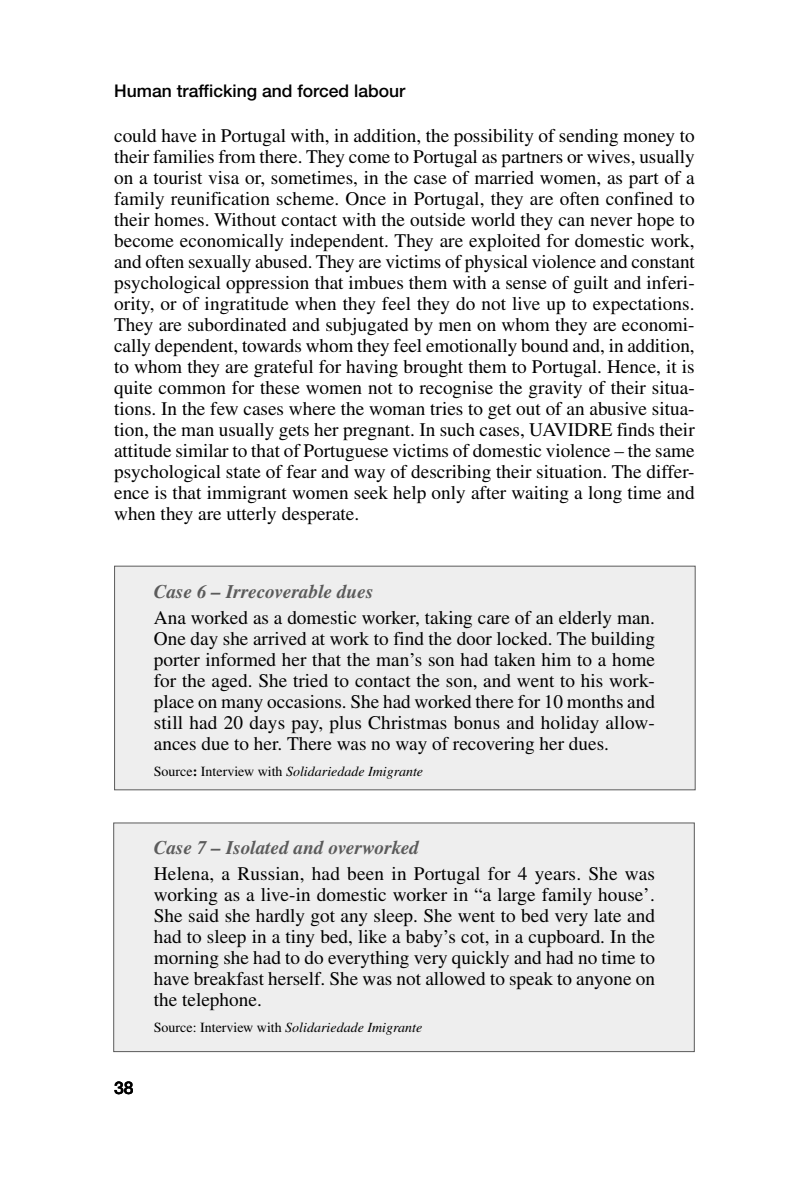
<style>
.page{position:relative;width:794px;height:1191px;background:#fff}
.page>*{position:absolute;margin:0;border:0;box-sizing:border-box;transform-origin:0 0}
.t1{font:19.25px/21px "Times";color:#000;text-align:justify}
.t2{font:italic 700 19.25px "Times";color:#5b5b5b}
.t3{font:500 17.5px "Helvetica Neue";color:#000}
.t4{font:italic 14px "Times";color:#000}
.s1{font-style:normal}
.s2{font-weight:700;font-style:normal}
</style>
<div class="page">
<div style="left:114px;top:823px;width:580px;height:228px;background:#eee"></div>
<div style="left:113px;top:822px;width:581px;height:230px;border:1px solid #5b5b5b"></div>
<div style="left:115px;top:566px;width:580px;height:224px;background:#eee"></div>
<div style="left:114px;top:566px;width:581px;height:224px;border:1px solid #5b5b5b"></div>
<p class="t3" style="left:114px;top:84px;width:293px">Human trafficking and forced labour</p>
<p class="t1" style="left:114px;top:127px;width:582px">could have in Portugal with, in addition, the possibility of sending money to their families from there. They come to Portugal as partners or wives, usually on a tourist visa or, sometimes, in the case of married women, as part of a family reunification scheme. Once in Portugal, they are often confined to their homes. Without contact with the outside world they can never hope to become economically independent. They are exploited for domestic work, and often sexually abused. They are victims of physical violence and constant psychological oppression that imbues them with a sense of guilt and inferi&shy;ority, or of ingratitude when they feel they do not live up to expectations.<br>They are subordinated and subjugated by men on whom they are economi&shy;cally dependent, towards whom they feel emotionally bound and, in addition, to whom they are grateful for having brought them to Portugal. Hence, it is quite common for these women not to recognise the gravity of their situa&shy;tions. In the few cases where the woman tries to get out of an abusive situa&shy;tion, the man usually gets her pregnant. In such cases, UAVIDRE finds their attitude similar to that of Portuguese victims of domestic violence – the same psychological state of fear and way of describing their situation. The differ&shy;ence is that immigrant women seek help only after waiting a long time and when they are utterly desperate.</p>
<p class="t2" style="left:154px;top:584px;width:221px">Case 6 – Irrecoverable dues</p>
<p class="t1" style="left:154px;top:608px;width:503px">Ana worked as a domestic worker, taking care of an elderly man.<br>One day she arrived at work to find the door locked. The building porter informed her that the man’s son had taken him to a home for the aged. She tried to contact the son, and went to his work&shy;place on many occasions. She had worked there for 10 months and still had 20 days pay, plus Christmas bonus and holiday allow&shy;ances due to her. There was no way of recovering her dues.</p>
<p class="t4" style="left:154px;top:766px;width:271px"><span class="s1">Source</span><span class="s2">:</span> <span class="s1">Interview with</span> Solidariedade Imigrante</p>
<p class="t3" style="left:114px;top:1081px;width:21px">38</p>
<p class="t2" style="left:154px;top:840px;width:267px">Case 7 – Isolated and overworked</p>
<p class="t1" style="left:154px;top:864px;width:503px">Helena, a Russian, had been in Portugal for 4 years. She was working as a live-in domestic worker in “a large family house’.<br>She said she hardly got any sleep. She went to bed very late and had to sleep in a tiny bed, like a baby’s cot, in a cupboard. In the morning she had to do everything very quickly and had no time to have breakfast herself. She was not allowed to speak to anyone on the telephone.</p>
<p class="t4" style="left:154px;top:1022px;width:270px"><span class="s1">Source: Interview with</span> Solidariedade Imigrante</p>
</div>
